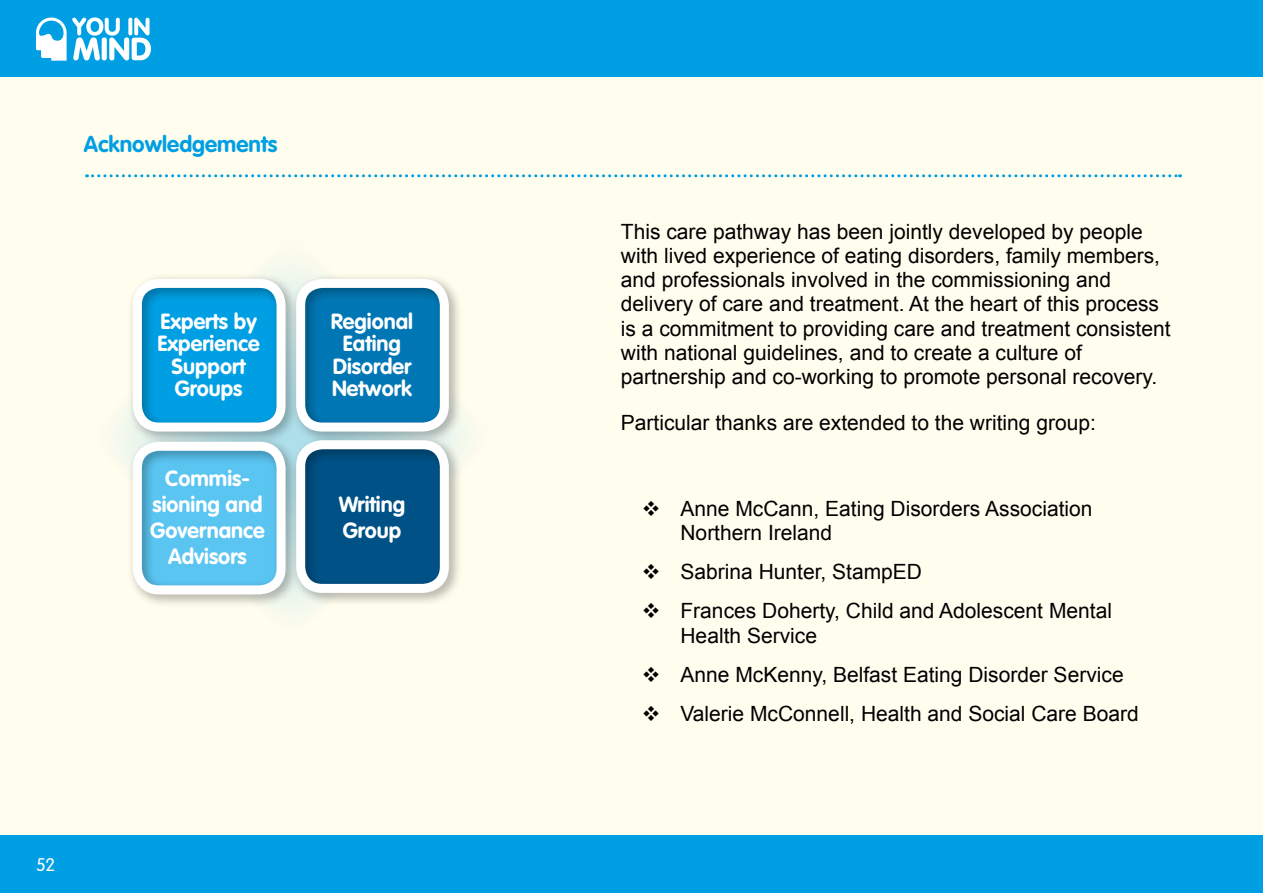
<style>
.page{position:relative;width:1263px;height:893px;background:#fff}
.page>*{position:absolute;margin:0;border:0;box-sizing:border-box;transform-origin:0 0}
.t1{font:700 22.5px "VAG Rounded";color:#009fe3}
.t2{font:700 21.6px/22.5px "VAG Rounded";color:#fff;text-align:center}
.t3{font:21px/24.2px "Arial";color:#000}
.t4{font:300 18px "VAG Rounded";color:#fff}
</style>
<div class="page">
<div style="left:0;top:77px;width:1263px;height:759px;background:#fffdee"></div>
<div style="left:0;top:0;width:1263px;height:77px;background:#009fe3"></div>
<div style="left:0;top:836px;width:1263px;height:57px;background:#009fe3"></div>
<svg style="left:87px;top:174px;width:1093px;height:3px"></svg>
<svg style="left:36px;top:17px;width:115px;height:44px"></svg>
<div style="left:126px;top:272px;width:336px;height:336px;background:#000;opacity:.35"></div>
<div style="left:296px;top:279px;width:153px;height:153px;border:9px solid #fff;border-radius:22px"></div>
<div style="left:133px;top:279px;width:153px;height:153px;border:9px solid #fff;border-radius:22px"></div>
<div style="left:133px;top:442px;width:153px;height:152px;border:9px solid #fff;border-radius:22px"></div>
<div style="left:296px;top:440px;width:153px;height:153px;border:9px solid #fff;border-radius:22px"></div>
<p class="t1" style="left:84px;top:131px;width:195px">Acknowledgements</p>
<p class="t2" style="left:157px;top:310px;width:104px">Experts by<br>Experience<br>Support<br>Groups</p>
<p class="t2" style="left:150px;top:465px;width:116px;line-height:26px">Commis&shy;sioning and<br>Governance<br>Advisors</p>
<p class="t2" style="left:331px;top:310px;width:84px">Regional<br>Eating<br>Disorder<br>Network</p>
<p class="t2" style="left:339px;top:491px;width:68px;line-height:26px;text-align:left">Writing<br>Group</p>
<p class="t4" style="left:36px;top:854px;width:21px">52</p>
<p class="t3" style="left:621px;top:220px;width:551px">This care pathway has been jointly developed by people with lived experience of eating disorders, family members, and professionals involved in the commissioning and delivery of care and treatment. At the heart of this process is a commitment to providing care and treatment consistent with national guidelines, and to create a culture of partnership and co-working to promote personal recovery.</p>
<p class="t3" style="left:621px;top:411px;width:477px">Particular thanks are extended to the writing group:</p>
<p class="t3" style="left:680px;top:497px;width:414px;text-indent:-39px">❖ Anne McCann, Eating Disorders Association<br>Northern Ireland</p>
<p class="t3" style="left:642px;top:560px;width:282px">❖ Sabrina Hunter, StampED</p>
<p class="t3" style="left:680px;top:599px;width:433px;text-indent:-39px">❖ Frances Doherty, Child and Adolescent Mental<br>Health Service</p>
<p class="t3" style="left:642px;top:662px;width:483px">❖ Anne McKenny, Belfast Eating Disorder Service</p>
<p class="t3" style="left:642px;top:702px;width:498px">❖ Valerie McConnell, Health and Social Care Board</p>
</div>
